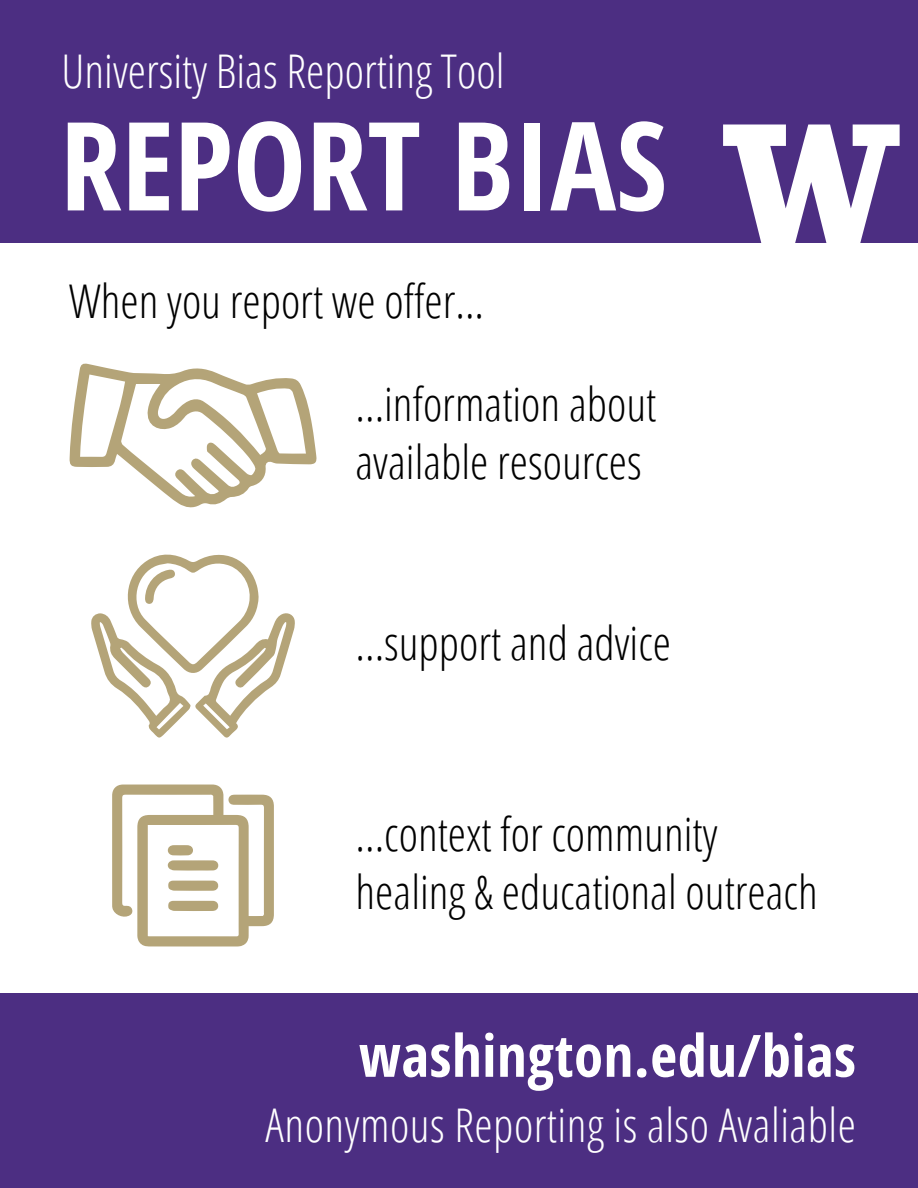
<style>
.page{position:relative;width:918px;height:1188px;background:#fff}
.page>*{position:absolute;margin:0;border:0;box-sizing:border-box;transform-origin:0 0}
.t1{font:700 condensed 123px "Open Sans";color:#fff}
.t2{font:700 condensed 58.5px "Open Sans";letter-spacing:.01em;color:#fff}
.t3{font:300 condensed 46.5px/57.4px "Open Sans";color:#000}
.t4{font:300 condensed 46.5px "Open Sans";letter-spacing:.01em;color:#fff}
</style>
<div class="page">
<div style="left:0;top:0;width:918px;height:243px;background:#4c2e82"></div>
<svg style="left:91px;top:554px;width:204px;height:184px"></svg>
<svg style="left:112px;top:785px;width:162px;height:162px"></svg>
<svg style="left:69px;top:363px;width:248px;height:145px"></svg>
<svg style="left:723px;top:124px;width:177px;height:119px"></svg>
<div style="left:0;top:993px;width:918px;height:195px;background:#4c2e82"></div>
<p class="t4" style="left:62px;top:40px;width:444px">University Bias Reporting Tool</p>
<h1 class="t1" style="left:60px;top:80px;width:608px">REPORT BIAS</h1>
<p class="t3" style="left:69px;top:271px;width:417px">When you report we offer...</p>
<p class="t3" style="left:356px;top:374px;width:302px">...information about available resources</p>
<p class="t3" style="left:356px;top:613px;width:317px">...support and advice</p>
<p class="t3" style="left:356px;top:804px;width:464px">...context for community healing &amp; educational outreach</p>
<p class="t2" style="left:359px;top:1015px;width:499px">washington.edu/bias</p>
<p class="t4" style="left:266px;top:1094px;width:592px">Anonymous Reporting is also Avaliable</p>
</div>
